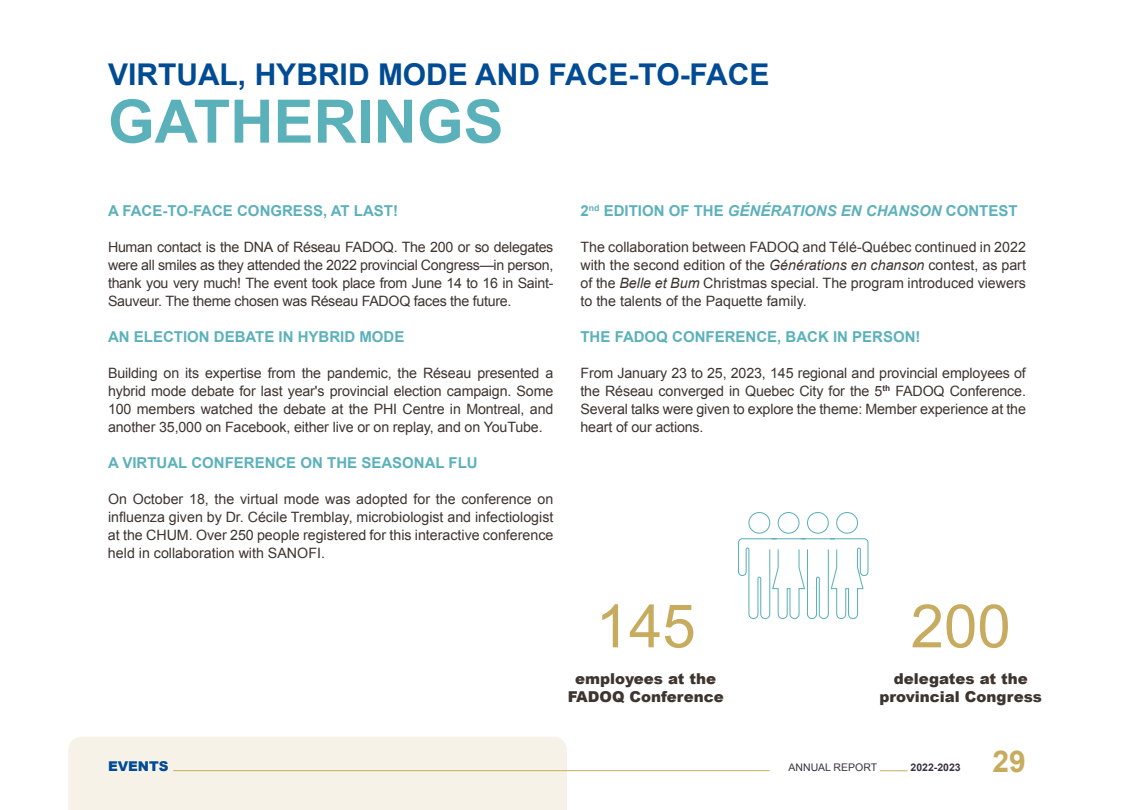
<style>
.page{position:relative;width:1134px;height:810px;background:#fff}
.page>*{position:absolute;margin:0;border:0;box-sizing:border-box;transform-origin:0 0}
.t1{font:700 60px "Arial";color:#5bb1ba}
.t2{font:60px "Arial";color:#c7ab5f}
.t3{font:700 30px "Arial";color:#004b93}
.t4{font:700 30px "Arial";color:#c7ab5f}
.t5{font:700 15px "Arial";color:#5bb1ba}
.t6{font:900 15px/18px "Arial";color:#3e3430;text-align:center}
.t7{font:14.25px/18px "Arial";letter-spacing:-.01em;color:#3e3430;text-align:justify}
.t8{font:900 13.5px "Arial";color:#004b93}
.t9{font:10.5px "Arial";color:#393342}
.t10{font:700 10.5px "Arial";color:#393342}
.s1{font-style:italic}
</style>
<div class="page">
<div style="left:68px;top:737px;width:499px;height:73px;background:#f7f2e7"></div>
<hr style="left:173px;top:770px;width:597px;height:1px;background:#c7ab5f">
<svg style="left:738px;top:512px;width:131px;height:108px"></svg>
<svg style="left:880px;top:770px;width:28px;height:1px"></svg>
<h2 class="t3" style="left:108px;top:55px;width:663px">VIRTUAL, HYBRID MODE AND FACE-TO-FACE</h2>
<h1 class="t1" style="left:108px;top:82px;width:397px">GATHERINGS</h1>
<p class="t5" style="left:108px;top:201px;width:292px">A FACE-TO-FACE CONGRESS, AT LAST!</p>
<p class="t7" style="left:108px;top:238px;width:447px">Human contact is the DNA of Réseau FADOQ. The 200 or so delegates were all smiles as they attended the 2022 provincial Congress—in person, thank you very much! The event took place from June 14 to 16 in Saint-Sauveur. The theme chosen was Réseau FADOQ faces the future.</p>
<p class="t5" style="left:108px;top:327px;width:298px">AN ELECTION DEBATE IN HYBRID MODE</p>
<p class="t7" style="left:108px;top:364px;width:447px">Building on its expertise from the pandemic, the Réseau presented a hybrid mode debate for last year's provincial election campaign. Some 100 members watched the debate at the PHI Centre in Montreal, and another 35,000 on Facebook, either live or on replay, and on YouTube.</p>
<p class="t5" style="left:108px;top:453px;width:371px">A VIRTUAL CONFERENCE ON THE SEASONAL FLU</p>
<p class="t7" style="left:108px;top:490px;width:447px">On October 18, the virtual mode was adopted for the conference on influenza given by Dr. Cécile Tremblay, microbiologist and infectiologist at the CHUM. Over 250 people registered for this interactive conference held in collaboration with SANOFI.</p>
<p class="t5" style="left:580px;top:201px;width:439px">2<sup>nd</sup> EDITION OF THE <span class="s1">GÉNÉRATIONS EN CHANSON</span> CONTEST</p>
<p class="t7" style="left:580px;top:238px;width:447px">The collaboration between FADOQ and Télé-Québec continued in 2022 with the second edition of the <span class="s1">Générations en chanson</span> contest, as part of the <span class="s1">Belle et Bum</span> Christmas special. The program introduced viewers to the talents of the Paquette family.</p>
<p class="t5" style="left:580px;top:327px;width:342px">THE FADOQ CONFERENCE, BACK IN PERSON!</p>
<p class="t7" style="left:580px;top:364px;width:447px">From January 23 to 25, 2023, 145 regional and provincial employees of the Réseau converged in Quebec City for the 5<sup>th</sup> FADOQ Conference.<br>Several talks were given to explore the theme: Member experience at the heart of our actions.</p>
<p class="t8" style="left:108px;top:756px;width:62px">EVENTS</p>
<h1 class="t2" style="left:596px;top:587px;width:102px">145</h1>
<h1 class="t2" style="left:911px;top:587px;width:102px">200</h1>
<p class="t6" style="left:568px;top:669px;width:158px">employees at the<br>FADOQ Conference</p>
<p class="t6" style="left:879px;top:669px;width:164px">delegates at the provincial Congress</p>
<p class="t9" style="left:789px;top:761px;width:90px">ANNUAL REPORT</p>
<p class="t10" style="left:911px;top:761px;width:52px">2022-2023</p>
<h2 class="t4" style="left:993px;top:741px;width:35px">29</h2>
</div>
